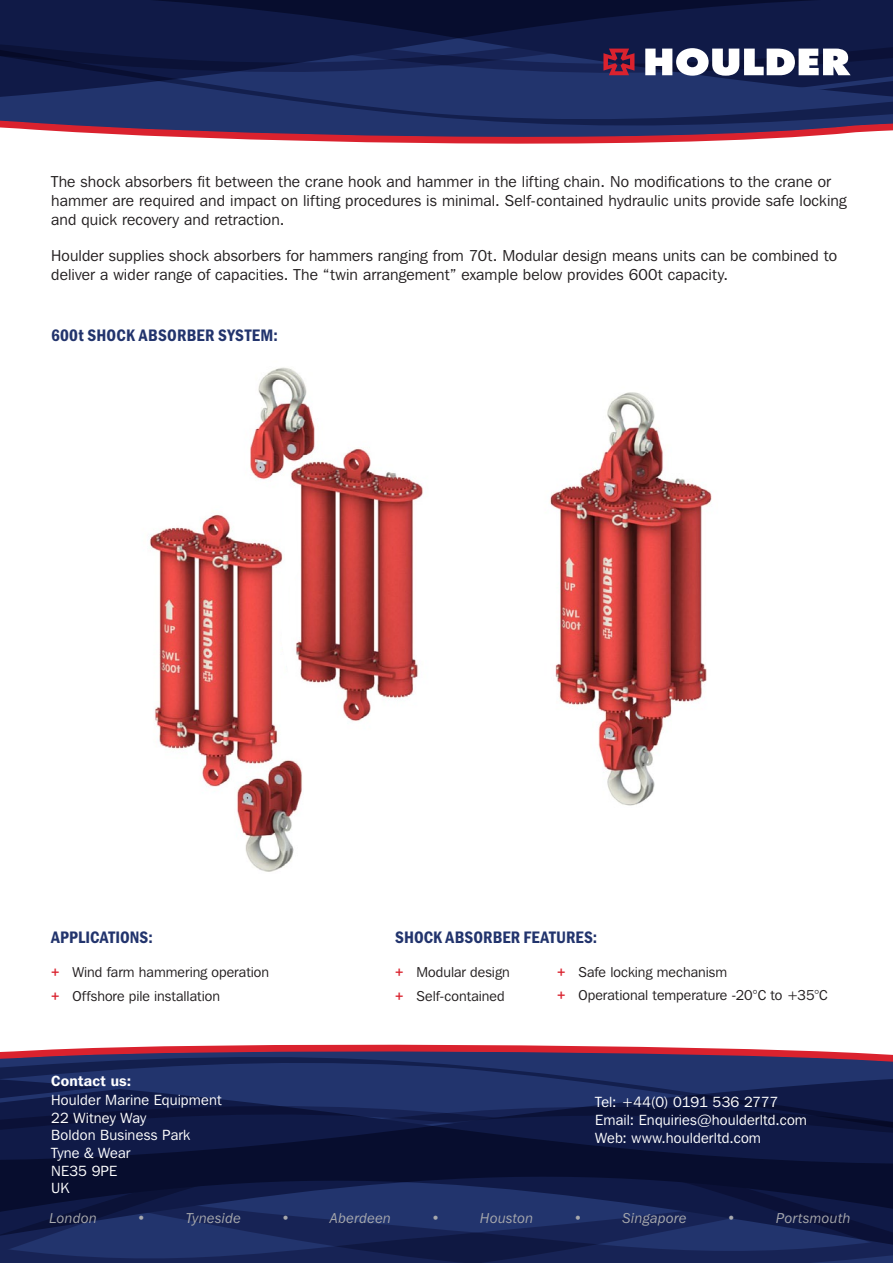
<style>
.page{position:relative;width:893px;height:1263px;background:#fff}
.page>*{position:absolute;margin:0;border:0;box-sizing:border-box;transform-origin:0 0}
.body_text{font:600 condensed 17.25px "Franklin Got T";letter-spacing:.01em;color:#22346d}
.body_text-2{font:15.75px/18.9px "Franklin Gothic IT Cby BT";letter-spacing:.01em;color:#231f20}
.body_text-3{font:14.7px/17.5px "Franklin Gothic IT Cby BT";letter-spacing:.01em;color:#fff}
.body_text-4{font:600 14.7px "Franklin Gothic IT Cby BT";letter-spacing:.02em;color:#fff}
.t1{font:14.25px "Franklin Gothic IT Cby BT";color:#231f20}
.t2{font:italic 14.25px "Franklin Gothic IT Cby BT";letter-spacing:.03em;color:#a8a9ad}
.s1{font-family:"Franklin Got T";font-weight:500;color:#da222e}
</style>
<div class="page">
<svg style="left:0;top:1161px;width:893px;height:102px"></svg>
<svg style="left:0;top:1079px;width:893px;height:82px;fill:#101a47"></svg>
<svg style="left:0;top:1044px;width:893px;height:35px"></svg>
<svg style="left:0;top:76px;width:893px;height:26px;fill:#22346d"></svg>
<svg style="left:0;top:102px;width:893px;height:42px"></svg>
<img style="left:550px;top:392px;width:162px;height:414px">
<img style="left:150px;top:514px;width:153px;height:358px">
<img style="left:234px;top:367px;width:189px;height:367px">
<svg style="left:0;top:0;width:893px;height:76px"></svg>
<p class="body_text-2" style="left:51px;top:172px;width:797px">The shock absorbers fit between the crane hook and hammer in the lifting chain. No modifications to the crane or hammer are required and impact on lifting procedures is minimal. Self-contained hydraulic units provide safe locking and quick recovery and retraction.</p>
<p class="body_text-2" style="left:51px;top:246px;width:787px">Houlder supplies shock absorbers for hammers ranging from 70t. Modular design means units can be combined to deliver a wider range of capacities. The “twin arrangement” example below provides 600t capacity.</p>
<p class="body_text" style="left:51px;top:325px;width:229px">600t SHOCK ABSORBER SYSTEM:</p>
<p class="body_text" style="left:51px;top:927px;width:103px">APPLICATIONS:</p>
<p class="t1" style="left:51px;top:963px;width:219px"><span class="s1">+</span> Wind farm hammering operation</p>
<p class="t1" style="left:51px;top:987px;width:170px"><span class="s1">+</span> Offshore pile installation</p>
<p class="body_text" style="left:395px;top:927px;width:203px">SHOCK ABSORBER FEATURES:</p>
<p class="t1" style="left:395px;top:963px;width:116px"><span class="s1">+</span> Modular design</p>
<p class="t1" style="left:395px;top:987px;width:111px"><span class="s1">+</span> Self-contained</p>
<p class="t1" style="left:557px;top:963px;width:171px"><span class="s1">+</span> Safe locking mechanism</p>
<p class="t1" style="left:557px;top:987px;width:272px"><span class="s1">+</span> Operational temperature -20°C to +35°C</p>
<p class="body_text-4" style="left:51px;top:1071px;width:82px">Contact us:</p>
<p class="body_text-3" style="left:51px;top:1091px;width:172px">Houlder Marine Equipment<br>22 Witney Way<br>Boldon Business Park<br>Tyne &amp; Wear<br>NE35 9PE<br>UK</p>
<p class="body_text-3" style="left:595px;top:1093px;width:213px">Tel: +44(0) 0191 536 2777<br>Email: Enquiries@houlderltd.com<br>Web: www.houlderltd.com</p>
<p class="t2" style="left:49px;top:1209px;width:49px">London</p>
<p class="t2" style="left:137px;top:1209px;width:10px">•</p>
<p class="t2" style="left:186px;top:1209px;width:56px">Tyneside</p>
<p class="t2" style="left:281px;top:1209px;width:10px">•</p>
<p class="t2" style="left:330px;top:1209px;width:62px">Aberdeen</p>
<p class="t2" style="left:431px;top:1209px;width:10px">•</p>
<p class="t2" style="left:480px;top:1209px;width:54px">Houston</p>
<p class="t2" style="left:574px;top:1209px;width:10px">•</p>
<p class="t2" style="left:623px;top:1209px;width:66px">Singapore</p>
<p class="t2" style="left:727px;top:1209px;width:10px">•</p>
<p class="t2" style="left:776px;top:1209px;width:76px">Portsmouth</p>
</div>
